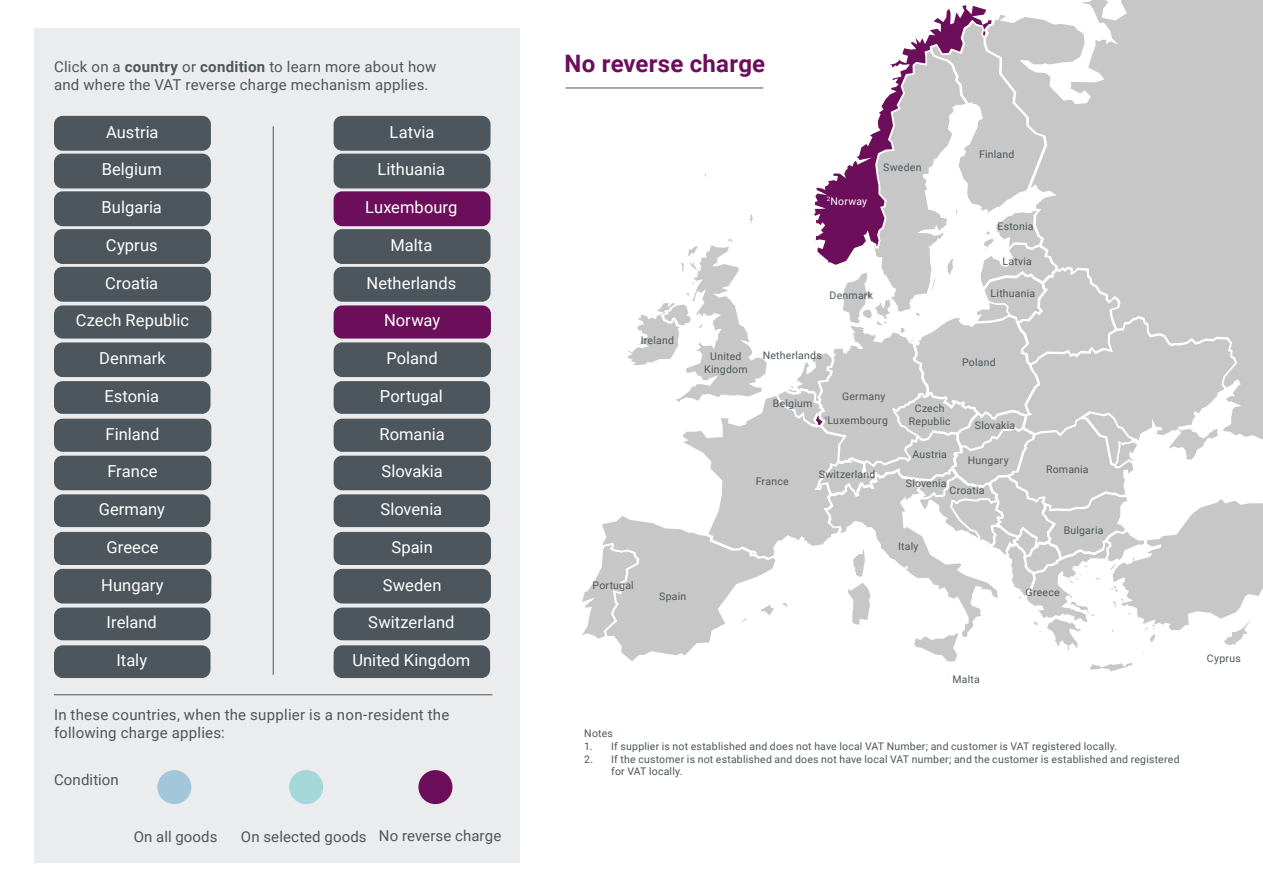
<style>
.page{position:relative;width:1263px;height:893px;background:#fff}
.page>*{position:absolute;margin:0;border:0;box-sizing:border-box;transform-origin:0 0}
.t1{font:700 24px "Roboto";letter-spacing:.01em;color:#6c0e5a}
.t2{font:16.5px "Roboto";color:#fff}
.t3{font:15px/18px "Roboto";letter-spacing:.015em;color:#4c565c}
.t4{font:10.5px/12.6px "Roboto";letter-spacing:.02em;color:#4c565c;text-align:center}
.t5{font:10.5px "Roboto";letter-spacing:.02em;color:#fff}
.s1{font-weight:700}
</style>
<div class="page">
<div style="left:34px;top:28px;width:486px;height:835px;background:#eaecee"></div>
<hr style="left:273px;top:126px;width:1px;height:549px;background:#4c565c">
<hr style="left:54px;top:694px;width:438px;height:1px;background:#4c565c">
<div style="left:54px;top:116px;width:157px;height:35px;background:#4c565c;border-radius:9px"></div>
<div style="left:334px;top:116px;width:156px;height:35px;background:#4c565c;border-radius:9px"></div>
<div style="left:54px;top:154px;width:157px;height:34px;background:#4c565c;border-radius:9px"></div>
<div style="left:334px;top:154px;width:156px;height:34px;background:#4c565c;border-radius:9px"></div>
<div style="left:54px;top:191px;width:157px;height:35px;background:#4c565c;border-radius:9px"></div>
<div style="left:334px;top:191px;width:156px;height:35px;background:#6c0e5a;border-radius:9px"></div>
<div style="left:54px;top:267px;width:157px;height:35px;background:#4c565c;border-radius:9px"></div>
<div style="left:334px;top:267px;width:156px;height:35px;background:#4c565c;border-radius:9px"></div>
<div style="left:54px;top:342px;width:157px;height:35px;background:#4c565c;border-radius:9px"></div>
<div style="left:334px;top:342px;width:157px;height:35px;background:#4c565c;border-radius:9px"></div>
<div style="left:54px;top:456px;width:157px;height:34px;background:#4c565c;border-radius:9px"></div>
<div style="left:334px;top:456px;width:157px;height:34px;background:#4c565c;border-radius:9px"></div>
<div style="left:54px;top:569px;width:157px;height:34px;background:#4c565c;border-radius:9px"></div>
<div style="left:334px;top:569px;width:157px;height:34px;background:#4c565c;border-radius:9px"></div>
<div style="left:54px;top:229px;width:157px;height:35px;background:#4c565c;border-radius:9px"></div>
<div style="left:334px;top:229px;width:156px;height:35px;background:#4c565c;border-radius:9px"></div>
<div style="left:54px;top:305px;width:157px;height:34px;background:#4c565c;border-radius:9px"></div>
<div style="left:334px;top:305px;width:157px;height:34px;background:#6c0e5a;border-radius:9px"></div>
<div style="left:54px;top:419px;width:157px;height:33px;background:#4c565c;border-radius:9px"></div>
<div style="left:334px;top:419px;width:157px;height:33px;background:#4c565c;border-radius:9px"></div>
<div style="left:54px;top:532px;width:157px;height:33px;background:#4c565c;border-radius:9px"></div>
<div style="left:334px;top:532px;width:157px;height:33px;background:#4c565c;border-radius:9px"></div>
<div style="left:54px;top:381px;width:156px;height:33px;background:#4c565c;border-radius:9px"></div>
<div style="left:334px;top:381px;width:156px;height:33px;background:#4c565c;border-radius:9px"></div>
<div style="left:54px;top:494px;width:156px;height:33px;background:#4c565c;border-radius:9px"></div>
<div style="left:334px;top:494px;width:156px;height:33px;background:#4c565c;border-radius:9px"></div>
<div style="left:54px;top:608px;width:156px;height:32px;background:#4c565c;border-radius:9px"></div>
<div style="left:334px;top:608px;width:156px;height:32px;background:#4c565c;border-radius:9px"></div>
<div style="left:54px;top:645px;width:156px;height:33px;background:#4c565c;border-radius:9px"></div>
<div style="left:334px;top:645px;width:156px;height:33px;background:#4c565c;border-radius:9px"></div>
<div style="left:157px;top:770px;width:34px;height:34px;background:#a4c6da;border-radius:50%"></div>
<div style="left:289px;top:770px;width:34px;height:34px;background:#a4d7da;border-radius:50%"></div>
<div style="left:418px;top:770px;width:34px;height:34px;background:#6c0e5a;border-radius:50%"></div>
<svg style="left:999px;top:0;width:264px;height:19px"></svg>
<svg style="left:936px;top:5px;width:51px;height:14px"></svg>
<svg style="left:581px;top:19px;width:682px;height:656px"></svg>
<hr style="left:566px;top:88px;width:197px;height:1px;background:#4c565c">
<h3 class="t3" style="left:54px;top:57px;width:384px">Click on a <span class="s1">country</span> or <span class="s1">condition</span> to learn more about how and where the VAT reverse charge mechanism applies.</h3>
<h2 class="t2" style="left:106px;top:120px;width:54px">Austria</h2>
<h2 class="t2" style="left:390px;top:120px;width:46px">Latvia</h2>
<h2 class="t2" style="left:102px;top:158px;width:62px">Belgium</h2>
<h2 class="t2" style="left:377px;top:158px;width:69px">Lithuania</h2>
<h2 class="t2" style="left:102px;top:196px;width:62px">Bulgaria</h2>
<h2 class="t2" style="left:365px;top:196px;width:94px">Luxembourg</h2>
<h2 class="t2" style="left:106px;top:233px;width:53px">Cyprus</h2>
<h2 class="t2" style="left:390px;top:233px;width:43px">Malta</h2>
<h2 class="t2" style="left:105px;top:271px;width:54px">Croatia</h2>
<h2 class="t2" style="left:366px;top:271px;width:91px">Netherlands</h2>
<h2 class="t2" style="left:76px;top:309px;width:115px">Czech Republic</h2>
<h2 class="t2" style="left:384px;top:309px;width:58px">Norway</h2>
<h2 class="t2" style="left:99px;top:347px;width:68px">Denmark</h2>
<h2 class="t2" style="left:386px;top:347px;width:53px">Poland</h2>
<h2 class="t2" style="left:104px;top:384px;width:56px">Estonia</h2>
<h2 class="t2" style="left:380px;top:384px;width:64px">Portugal</h2>
<h2 class="t2" style="left:106px;top:422px;width:55px">Finland</h2>
<h2 class="t2" style="left:380px;top:422px;width:67px">Romania</h2>
<h2 class="t2" style="left:107px;top:460px;width:52px">France</h2>
<h2 class="t2" style="left:381px;top:460px;width:63px">Slovakia</h2>
<h2 class="t2" style="left:99px;top:498px;width:68px">Germany</h2>
<h2 class="t2" style="left:380px;top:498px;width:63px">Slovenia</h2>
<h2 class="t2" style="left:106px;top:535px;width:54px">Greece</h2>
<h2 class="t2" style="left:391px;top:535px;width:43px">Spain</h2>
<h2 class="t2" style="left:101px;top:573px;width:64px">Hungary</h2>
<h2 class="t2" style="left:383px;top:573px;width:60px">Sweden</h2>
<h2 class="t2" style="left:107px;top:611px;width:52px">Ireland</h2>
<h2 class="t2" style="left:368px;top:611px;width:88px">Switzerland</h2>
<h2 class="t2" style="left:116px;top:649px;width:32px">Italy</h2>
<h2 class="t2" style="left:352px;top:649px;width:120px">United Kingdom</h2>
<h3 class="t3" style="left:54px;top:705px;width:397px">In these countries, when the supplier is a non-resident the following charge applies:</h3>
<h3 class="t3" style="left:54px;top:770px;width:66px">Condition</h3>
<h3 class="t3" style="left:134px;top:827px;width:85px">On all goods</h3>
<h3 class="t3" style="left:241px;top:826px;width:262px">On selected goods No reverse charge</h3>
<h1 class="t1" style="left:564px;top:47px;width:202px">No reverse charge</h1>
<p class="t4" style="left:641px;top:334px;width:35px">Ireland</p>
<p class="t4" style="left:592px;top:578px;width:43px">Portugal</p>
<p class="t4" style="left:659px;top:590px;width:29px">Spain</p>
<p class="t5" style="left:827px;top:194px;width:42px"><sup>2</sup>Norway</p>
<p class="t4" style="left:883px;top:161px;width:40px">Sweden</p>
<p class="t4" style="left:830px;top:289px;width:45px">Denmark</p>
<p class="t4" style="left:979px;top:148px;width:37px">Finland</p>
<p class="t4" style="left:997px;top:220px;width:38px">Estonia</p>
<p class="t4" style="left:1002px;top:254px;width:31px">Latvia</p>
<p class="t4" style="left:991px;top:287px;width:46px">Lithuania</p>
<p class="t4" style="left:704px;top:350px;width:45px">United<br>Kingdom</p>
<p class="t4" style="left:763px;top:348px;width:61px">Netherlands</p>
<p class="t4" style="left:773px;top:397px;width:41px">Belgium</p>
<p class="t4" style="left:842px;top:389px;width:45px">Germany</p>
<p class="t4" style="left:824px;top:414px;width:65px"><sup>1</sup>Luxembourg</p>
<p class="t4" style="left:756px;top:475px;width:34px">France</p>
<p class="t4" style="left:819px;top:468px;width:58px">Switzerland</p>
<p class="t4" style="left:962px;top:356px;width:35px">Poland</p>
<p class="t4" style="left:909px;top:402px;width:43px">Czech<br>Republic</p>
<p class="t4" style="left:912px;top:448px;width:36px">Austria</p>
<p class="t4" style="left:975px;top:419px;width:42px">Slovakia</p>
<p class="t4" style="left:968px;top:454px;width:42px">Hungary</p>
<p class="t4" style="left:906px;top:476px;width:42px">Slovenia</p>
<p class="t4" style="left:949px;top:484px;width:36px">Croatia</p>
<p class="t4" style="left:898px;top:539px;width:22px">Italy</p>
<p class="t4" style="left:1046px;top:463px;width:44px">Romania</p>
<p class="t4" style="left:1064px;top:523px;width:41px">Bulgaria</p>
<p class="t4" style="left:1026px;top:585px;width:36px">Greece</p>
<p class="t4" style="left:952px;top:672px;width:29px">Malta</p>
<p class="t4" style="left:584px;top:727px;width:30px">Notes</p>
<p class="t4" style="left:584px;top:739px;width:534px">1. If supplier is not established and does not have local VAT Number; and customer is VAT registered locally.</p>
<p class="t4" style="left:611px;top:752px;width:570px;text-align:left;text-indent:-27px">2. If the customer is not established and does not have local VAT number; and the customer is established and registered for VAT locally.</p>
<p class="t4" style="left:1207px;top:652px;width:35px">Cyprus</p>
</div>
